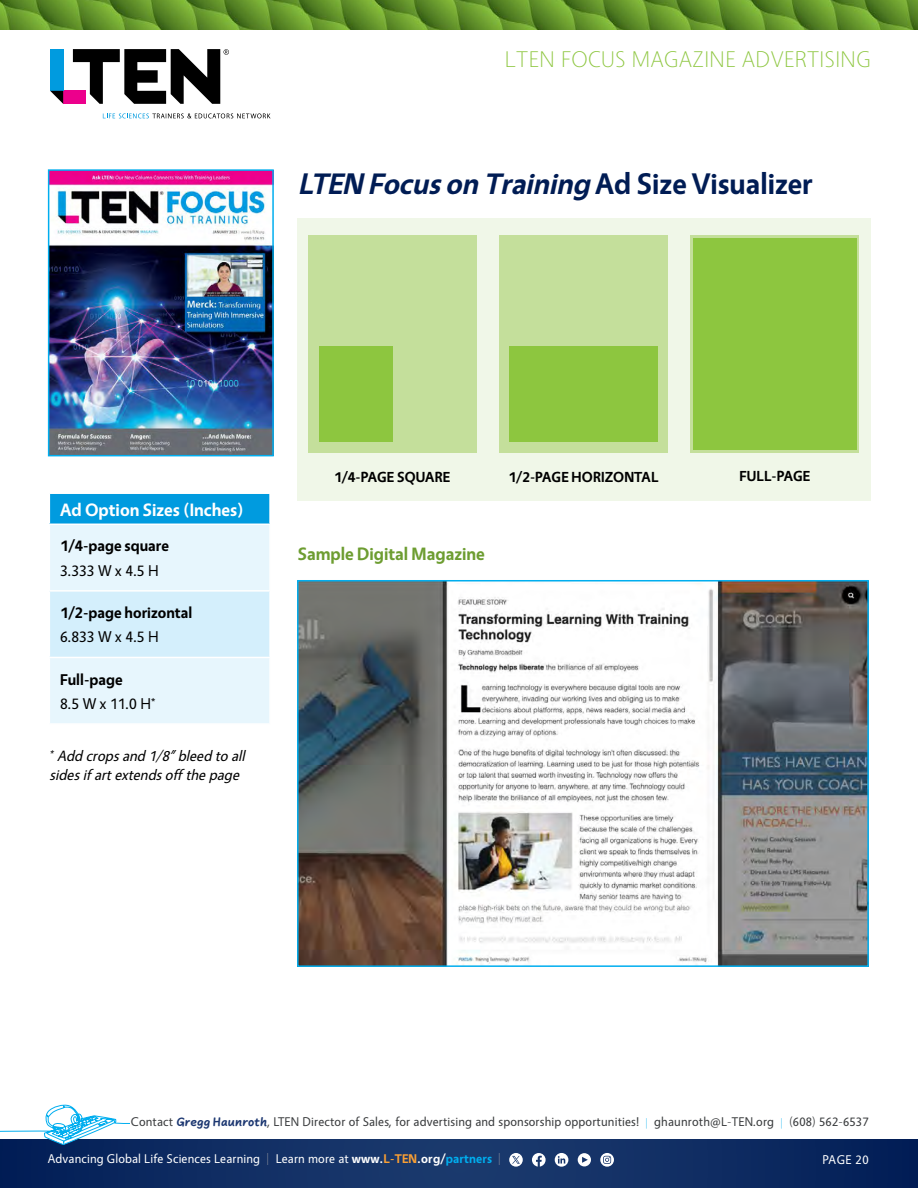
<style>
.page{position:relative;width:918px;height:1188px;background:#fff}
.page>*{position:absolute;margin:0;border:0;box-sizing:border-box;transform-origin:0 0}
.t1{font:italic 700 30px "Vegur";color:#001c54}
.t2{font:200 24px "Vegur";letter-spacing:.02em;color:#8dc63f}
.t3{font:700 18px "Vegur";color:#fff}
.t4{font:700 18px "Vegur";color:#6d9d31}
.t5{font:15.75px/24.3px "Vegur";color:#000}
.t6{font:700 15.75px "Vegur";color:#000}
.t7{font:italic 15px/18.8px "Vegur";color:#000}
.t8{font:700 14.7px "Vegur";letter-spacing:.01em;color:#000}
.t9{font:12.75px "Vegur";letter-spacing:.01em;color:#3a3c3e}
.t10{font:12.75px "Vegur";letter-spacing:.01em;color:#fff}
.s1{font-style:normal}
.s2{font-weight:700}
.s3{font-family:"Uberhand Pro";font-weight:800;color:#1c3771}
.s4{font-weight:200;font-size:10.5px;color:#00aeef}
.s5{font-weight:200;font-size:12px;color:#aaa9aa}
.s6{font-weight:700;color:#f99f34}
.s7{font-weight:700;color:#00aeef}
</style>
<div class="page">
<div style="left:63px;top:91px;width:22px;height:13px;background:#ec008c"></div>
<div style="left:50px;top:49px;width:13px;height:42px;background:#009bdf"></div>
<svg style="left:50px;top:91px;width:13px;height:13px"></svg>
<svg style="left:103px;top:113px;width:168px;height:5px"></svg>
<svg style="left:73px;top:49px;width:156px;height:55px"></svg>
<svg style="left:0;top:1139px;width:918px;height:49px;background:#0f2c62"></svg>
<svg style="left:0;top:1104px;width:130px;height:41px"></svg>
<svg style="left:578px;top:1153px;width:13px;height:13px"></svg>
<svg style="left:532px;top:1153px;width:14px;height:14px"></svg>
<svg style="left:600px;top:1153px;width:14px;height:14px"></svg>
<svg style="left:555px;top:1153px;width:13px;height:14px"></svg>
<svg style="left:509px;top:1153px;width:14px;height:14px"></svg>
<div style="left:297px;top:218px;width:573px;height:283px;background:#f0f7e8"></div>
<div style="left:308px;top:235px;width:169px;height:218px;background:#c4df9b"></div>
<div style="left:319px;top:346px;width:73px;height:96px;background:#8dc63f"></div>
<div style="left:499px;top:235px;width:169px;height:218px;background:#c4df9b"></div>
<div style="left:510px;top:346px;width:148px;height:96px;background:#8dc63f"></div>
<div style="left:691px;top:235px;width:168px;height:218px;background:#c4df9b"></div>
<div style="left:693px;top:238px;width:164px;height:212px;background:#8dc63f"></div>
<div style="left:49px;top:493px;width:221px;height:31px;background:#009bdf"></div>
<div style="left:50px;top:525px;width:219px;height:198px;background:#e7f6fd"></div>
<div style="left:49px;top:591px;width:221px;height:66px;background:#d4effc"></div>
<hr style="left:49px;top:492px;width:222px;height:2px;background:#fff">
<hr style="left:49px;top:494px;width:1px;height:30px;background:#fff">
<hr style="left:269px;top:494px;width:2px;height:30px;background:#fff">
<hr style="left:49px;top:590px;width:222px;height:2px;background:#fff">
<hr style="left:49px;top:592px;width:1px;height:65px;background:#fff">
<hr style="left:269px;top:592px;width:2px;height:65px;background:#fff">
<hr style="left:49px;top:657px;width:222px;height:1px;background:#fff">
<img style="left:51px;top:172px;width:220px;height:281px">
<div style="left:48px;top:169px;width:226px;height:287px;border:2px solid #00aeef"></div>
<img style="left:300px;top:583px;width:566px;height:381px">
<div style="left:297px;top:580px;width:572px;height:387px;border:2px solid #00aeef"></div>
<img style="left:0;top:0;width:918px;height:30px">
<h2 class="t2" style="left:505px;top:49px;width:368px">LTEN FOCUS MAGAZINE ADVERTISING</h2>
<h1 class="t1" style="left:298px;top:168px;width:517px">LTEN Focuson Training <span class="s1">A d S i z e V i s u a l i z e r</span></h1>
<h3 class="t3" style="left:60px;top:500px;width:185px">Ad Option Sizes (Inches)</h3>
<p class="t6" style="left:60px;top:537px;width:110px">1/4-page square</p>
<p class="t5" style="left:60px;top:559px;width:100px">3.333 W x 4.5 H</p>
<p class="t6" style="left:60px;top:604px;width:134px">1/2-page horizontal</p>
<p class="t5" style="left:60px;top:625px;width:100px">6.833 W x 4.5 H</p>
<p class="t5" style="left:60px;top:667px;width:97px"><span class="s2">Full-page<br></span>8.5 W x 11.0 H<sup>*</sup></p>
<p class="t7" style="left:50px;top:747px;width:200px"><sup>*</sup> Add cropsand 1/8”bleed to all sidesif artextendsoff the page</p>
<p class="t8" style="left:334px;top:469px;width:118px">1/4-PAGE SQUARE</p>
<p class="t8" style="left:509px;top:469px;width:151px">1/2-PAGE HORIZONTAL</p>
<p class="t8" style="left:740px;top:468px;width:72px">FULL-PAGE</p>
<h3 class="t4" style="left:298px;top:544px;width:189px">Sample Digital Magazine</h3>
<p class="t9" style="left:131px;top:1115px;width:739px">Contact <span class="s3">Gregg Haunroth</span>, LTEN Director of Sales, for advertising and sponsorship opportunities! <span class="s4">|</span> ghaunroth@L-TEN.org <span class="s4">|</span> (608) 562-6537</p>
<p class="t10" style="left:48px;top:1152px;width:454px">Advancing Global Life Sciences Learning <span class="s5">|</span> Learn more at <span class="s2">www.</span><span class="s6">L-TEN</span><span class="s2">.org/</span><span class="s7">partners</span> <span class="s5">|</span></p>
<p class="t10" style="left:822px;top:1153px;width:48px">PAGE 20</p>
</div>
